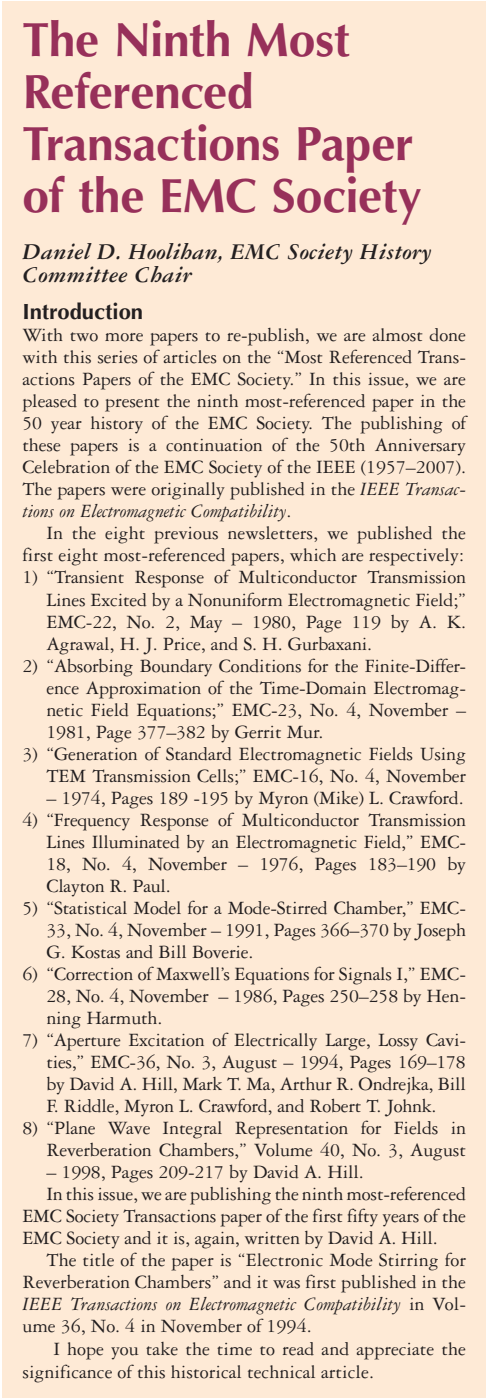
<style>
.page{position:relative;width:487px;height:1398px;background:#fff}
.page>*{position:absolute;margin:0;border:0;box-sizing:border-box;transform-origin:0 0}
.t1{font:700 48px/52px "Optima";letter-spacing:-.01em;color:#97305a}
.t2{font:italic 700 24px/23px "Garamond Three";color:#231f20}
.t3{font:700 22px "Optima";color:#231f20}
.t4{font:20px/22px "Garamond Three";letter-spacing:-.01em;color:#231f20;text-align:justify}
.t5{font:italic 20px "Garamond Three";color:#231f20}
.s1{font-style:italic}
.s2{font-style:normal}
</style>
<div class="page">
<div style="left:2px;top:1px;width:483px;height:1396px;background:#feead6"></div>
<svg style="left:430px;top:1339px;width:56px;height:59px"></svg>
<h1 class="t1" style="left:22px;top:14px;width:401px">The Ninth Most<br>Referenced<br>Transactions Paper of the EMC Society</h1>
<p class="t2" style="left:22px;top:240px;width:410px">Daniel D. Hoolihan, EMC Society History<br>Committee Chair</p>
<p class="t3" style="left:22px;top:299px;width:122px">Introduction</p>
<p class="t4" style="left:22px;top:324px;width:445px">With two more papers to re-publish, we are almost done with this series of articles on the “Most Referenced Trans&shy;actions Papers of the EMC Society.” In this issue, we are pleased to present the ninth most-referenced paper in the 50 year history of the EMC Society. The publishing of these papers is a continuation of the 50th Anniversary Celebration of the EMC Society of the IEEE (1957–2007).<br>The papers were originally published in the <span class="s1">IEEE Transac&shy;tions on Electromagnetic Compatibility</span>.</p>
<p class="t4" style="left:22px;top:522px;width:445px;text-align:right">In the eight previous newsletters, we published the first eight most-referenced papers, which are respectively:</p>
<p class="t4" style="left:46px;top:566px;width:421px;text-indent:-24px">1) “Transient Response of Multiconductor Transmission Lines Excited by a Nonuniform Electromagnetic Field;” EMC-22, No. 2, May – 1980, Page 119 by A. K.<br>Agrawal, H. J. Price, and S. H. Gurbaxani.</p>
<p class="t4" style="left:46px;top:654px;width:421px;text-indent:-24px">2) “Absorbing Boundary Conditions for the Finite-Differ&shy;ence Approximation of the Time-Domain Electromag&shy;netic Field Equations;” EMC-23, No. 4, November – 1981, Page 377–382 by Gerrit Mur.</p>
<p class="t4" style="left:22px;top:742px;width:445px;text-align:right">3) “Generation of Standard Electromagnetic Fields Using<br>TEM Transmission Cells;” EMC-16, No. 4, November</p>
<p class="t4" style="left:46px;top:786px;width:418px">– 1974, Pages 189 -195 by Myron (Mike) L. Crawford.</p>
<p class="t4" style="left:46px;top:808px;width:420px;text-indent:-24px">4) “Frequency Response of Multiconductor Transmission Lines Illuminated by an Electromagnetic Field,” EMC-18, No. 4, November – 1976, Pages 183–190 by Clayton R. Paul.</p>
<p class="t4" style="left:46px;top:896px;width:420px;text-indent:-24px">5) “Statistical Model for a Mode-Stirred Chamber,” EMC-33, No. 4, November – 1991, Pages 366–370 by Joseph G. Kostas and Bill Boverie.</p>
<p class="t4" style="left:46px;top:962px;width:420px;text-indent:-24px">6) “Correction of Maxwell’s Equations for Signals I,” EMC-28, No. 4, November – 1986, Pages 250–258 by Hen&shy;ning Harmuth.</p>
<p class="t4" style="left:46px;top:1028px;width:420px;text-indent:-24px">7) “Aperture Excitation of Electrically Large, Lossy Cavi&shy;ties,” EMC-36, No. 3, August – 1994, Pages 169–178 by David A. Hill, Mark T. Ma, Arthur R. Ondrejka, Bill F. Riddle, Myron L. Crawford, and Robert T. Johnk.</p>
<p class="t4" style="left:22px;top:1116px;width:445px;text-align:right">8) “Plane Wave Integral Representation for Fields in<br>Reverberation Chambers,” Volume 40, No. 3, August</p>
<p class="t4" style="left:46px;top:1160px;width:319px">– 1998, Pages 209-217 by David A. Hill.</p>
<p class="t4" style="left:46px;top:1182px;width:421px">In this issue, we are publishing the ninth most-referenced</p>
<p class="t4" style="left:22px;top:1204px;width:445px">EMC Society Transactions paper of the first fifty years of the</p>
<p class="t4" style="left:22px;top:1226px;width:416px">EMC Society and it is, again, written by David A. Hill.</p>
<p class="t4" style="left:46px;top:1248px;width:420px">The title of the paper is “Electronic Mode Stirring for</p>
<p class="t4" style="left:22px;top:1270px;width:444px">Reverberation Chambers” and it was first published in the</p>
<p class="t5" style="left:22px;top:1292px;width:444px">IEEE Transactions on Electromagnetic Compatibility <span class="s2">in Vol-</span></p>
<p class="t4" style="left:22px;top:1314px;width:290px">ume 36, No. 4 in November of 1994.</p>
<p class="t4" style="left:53px;top:1337px;width:413px">I hope you take the time to read and appreciate the</p>
<p class="t4" style="left:22px;top:1360px;width:353px">significance of this historical technical article.</p>
</div>
